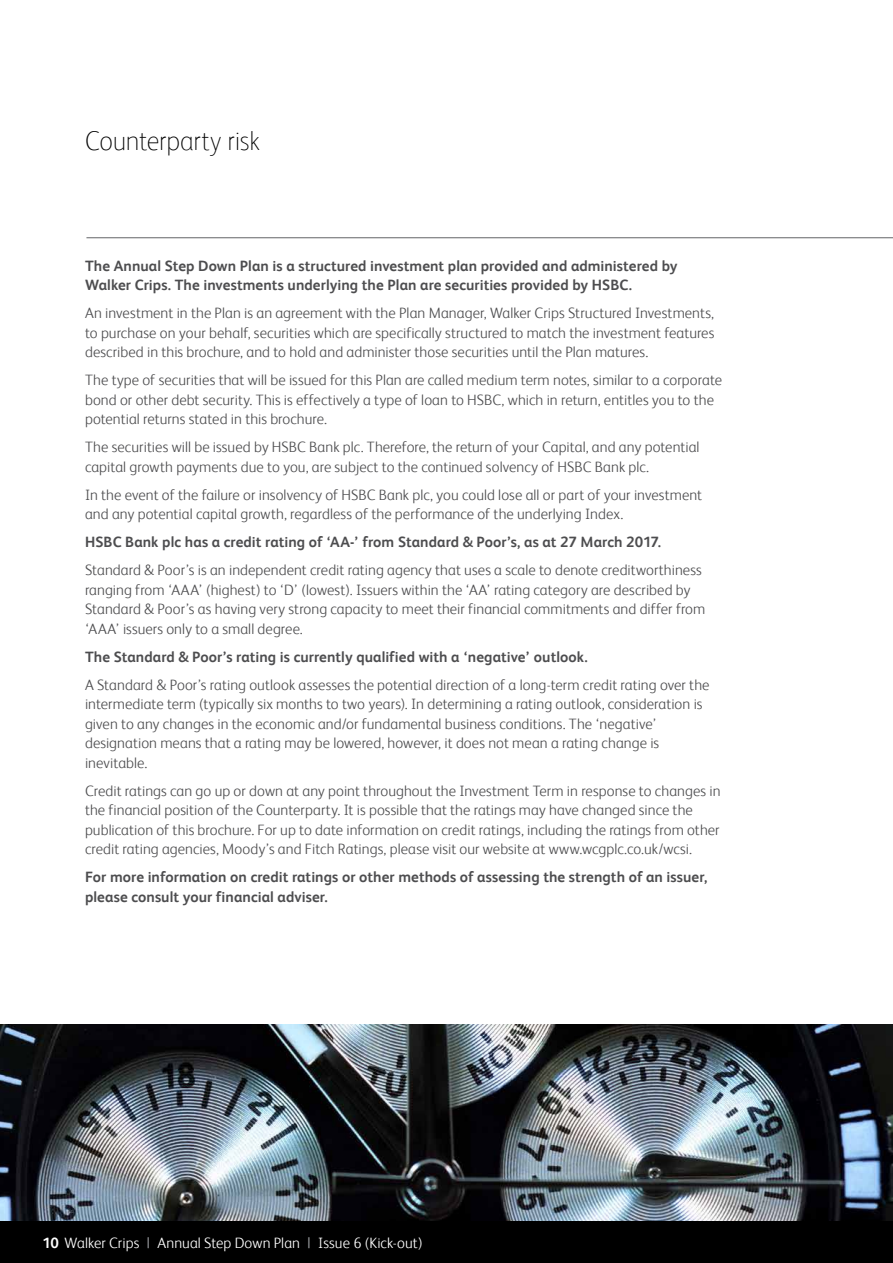
<style>
.page{position:relative;width:893px;height:1263px;background:#fff}
.page>*{position:absolute;margin:0;border:0;box-sizing:border-box;transform-origin:0 0}
.t1{font:100 27px "FS Albert";letter-spacing:-.01em;color:#000}
.t2{font:300 15px/19.5px "FS Albert";letter-spacing:.005em;color:#4d4d4f}
.t3{font:700 15px/19.5px "FS Albert";letter-spacing:.005em;color:#4d4d4f}
.t4{font:300 15px "FS Albert";letter-spacing:.005em;color:#fff}
.s1{font-weight:700}
.s2{font-weight:400;color:#939598}
</style>
<div class="page">
<div style="left:0;top:1220px;width:893px;height:43px;background:#000"></div>
<img style="left:0;top:1025px;width:893px;height:195px">
<hr style="left:86px;top:237px;width:807px;height:1px;background:#636466">
<h1 class="t1" style="left:85px;top:126px;width:176px">Counterparty risk</h1>
<p class="t3" style="left:85px;top:255px;width:594px">The Annual Step Down Plan is a structured investment plan provided and administered by<br>Walker Crips. The investments underlying the Plan are securities provided by HSBC.</p>
<p class="t2" style="left:85px;top:303px;width:631px;text-align:justify">An investment in the Plan is an agreement with the Plan Manager, Walker Crips Structured Investments, to purchase on your behalf, securities which are specifically structured to match the investment features described in this brochure, and to hold and administer those securities until the Plan matures.</p>
<p class="t2" style="left:85px;top:370px;width:639px">The type of securities that will be issued for this Plan are called medium term notes, similar to a corporate bond or other debt security. This is effectively a type of loan to HSBC, which in return, entitles you to the potential returns stated in this brochure.</p>
<p class="t2" style="left:85px;top:437px;width:616px">The securities will be issued by HSBC Bank plc. Therefore, the return of your Capital, and any potential capital growth payments due to you, are subject to the continued solvency of HSBC Bank plc.</p>
<p class="t2" style="left:85px;top:485px;width:619px">In the event of the failure or insolvency of HSBC Bank plc, you could lose all or part of your investment and any potential capital growth, regardless of the performance of the underlying Index.</p>
<p class="t3" style="left:85px;top:532px;width:577px">HSBC Bank plc has a credit rating of ‘AA-’ from Standard &amp; Poor’s, as at 27 March 2017.</p>
<p class="t2" style="left:85px;top:560px;width:622px">Standard &amp; Poor’s is an independent credit rating agency that uses a scale to denote creditworthiness ranging from ‘AAA’ (highest) to ‘D’ (lowest). Issuers within the ‘AA’ rating category are described by Standard &amp; Poor’s as having very strong capacity to meet their financial commitments and differ from ‘AAA’ issuers only to a small degree.</p>
<p class="t3" style="left:85px;top:646px;width:504px">The Standard &amp; Poor’s rating is currently qualified with a ‘negative’ outlook.</p>
<p class="t2" style="left:85px;top:675px;width:626px">A Standard &amp; Poor’s rating outlook assesses the potential direction of a long-term credit rating over the intermediate term (typically six months to two years). In determining a rating outlook, consideration is given to any changes in the economic and/or fundamental business conditions. The ‘negative’ designation means that a rating may be lowered, however, it does not mean a rating change is inevitable.</p>
<p class="t2" style="left:85px;top:781px;width:637px">Credit ratings can go up or down at any point throughout the Investment Term in response to changes in the financial position of the Counterparty. It is possible that the ratings may have changed since the publication of this brochure. For up to date information on credit ratings, including the ratings from other credit rating agencies, Moody’s and Fitch Ratings, please visit our website at www.wcgplc.co.uk/wcsi.</p>
<p class="t3" style="left:85px;top:867px;width:624px">For more information on credit ratings or other methods of assessing the strength of an issuer, please consult your financial adviser.</p>
<p class="t4" style="left:43px;top:1234px;width:382px"><span class="s1">10</span> Walker Crips <span class="s2">|</span> Annual Step Down Plan <span class="s2">|</span> Issue 6 (Kick-out)</p>
</div>
